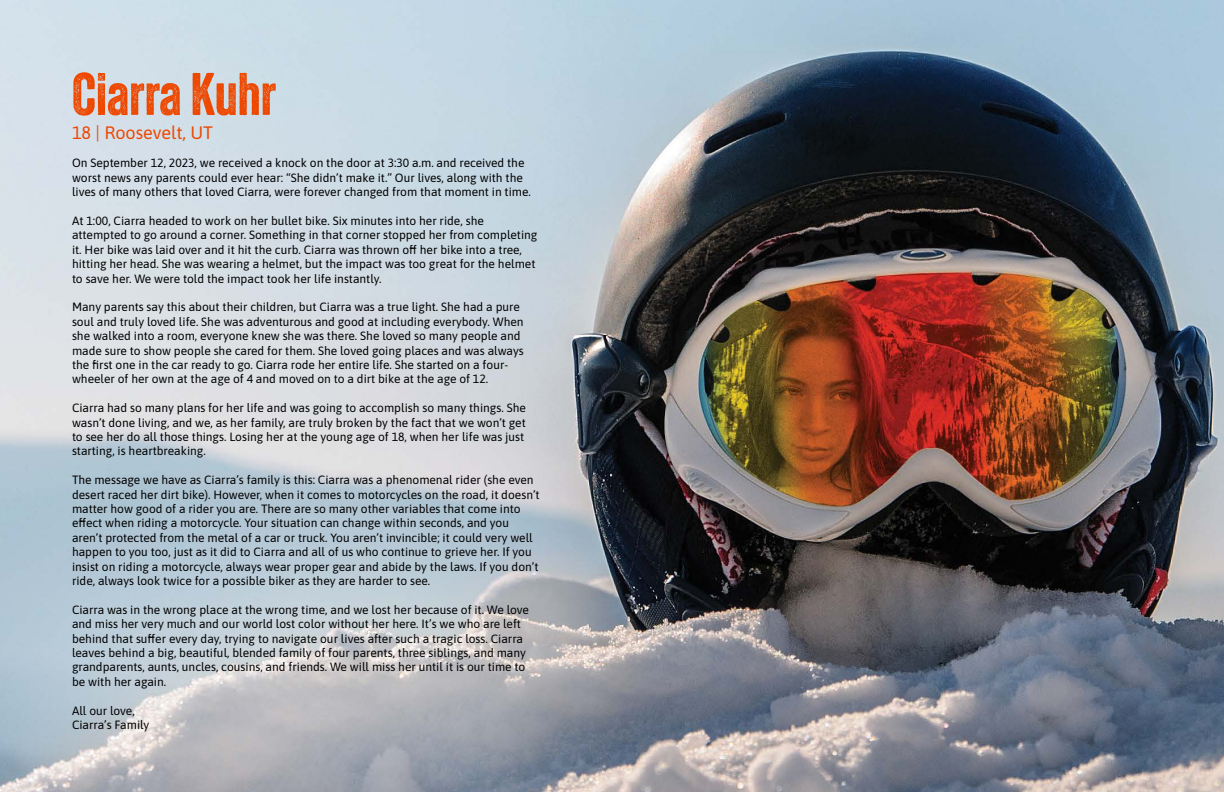
<style>
.page{position:relative;width:1224px;height:792px;background:#fff}
.page>*{position:absolute;margin:0;border:0;box-sizing:border-box;transform-origin:0 0}
.t1{font:58px "Veneer";color:#ee4800}
.t2{font:18px "Asap";color:#ee4800}
.t3{font:12px/14.4px "Asap";color:#000}
</style>
<div class="page">
<img style="left:0;top:0;width:1224px;height:792px">
<h1 class="t1" style="left:72px;top:59px;width:206px">Ciarra Kuhr</h1>
<h2 class="t2" style="left:72px;top:120px;width:143px">18 | Roosevelt, UT</h2>
<p class="t3" style="left:72px;top:155px;width:460px">On September 12, 2023, we received a knock on the door at 3:30 a.m. and received the worst news any parents could ever hear: “She didn’t make it.” Our lives, along with the lives of many others that loved Ciarra, were forever changed from that moment in time.</p>
<p class="t3" style="left:72px;top:213px;width:467px">At 1:00, Ciarra headed to work on her bullet bike. Six minutes into her ride, she attempted to go around a corner. Something in that corner stopped her from completing it. Her bike was laid over and it hit the curb. Ciarra was thrown off her bike into a tree, hitting her head. She was wearing a helmet, but the impact was too great for the helmet to save her. We were told the impact took her life instantly.</p>
<p class="t3" style="left:72px;top:299px;width:453px">Many parents say this about their children, but Ciarra was a true light. She had a pure soul and truly loved life. She was adventurous and good at including everybody. When she walked into a room, everyone knew she was there. She loved so many people and made sure to show people she cared for them. She loved going places and was always the first one in the car ready to go. Ciarra rode her entire life. She started on a four&shy;wheeler of her own at the age of 4 and moved on to a dirt bike at the age of 12.</p>
<p class="t3" style="left:72px;top:400px;width:455px">Ciarra had so many plans for her life and was going to accomplish so many things. She wasn’t done living, and we, as her family, are truly broken by the fact that we won’t get to see her do all those things. Losing her at the young age of 18, when her life was just starting, is heartbreaking.</p>
<p class="t3" style="left:72px;top:472px;width:469px">The message we have as Ciarra’s family is this: Ciarra was a phenomenal rider (she even desert raced her dirt bike). However, when it comes to motorcycles on the road, it doesn’t matter how good of a rider you are. There are so many other variables that come into effect when riding a motorcycle. Your situation can change within seconds, and you aren’t protected from the metal of a car or truck. You aren’t invincible; it could very well happen to you too, just as it did to Ciarra and all of us who continue to grieve her. If you insist on riding a motorcycle, always wear proper gear and abide by the laws. If you don’t ride, always look twice for a possible biker as they are harder to see.</p>
<p class="t3" style="left:72px;top:602px;width:459px">Ciarra was in the wrong place at the wrong time, and we lost her because of it. We love and miss her very much and our world lost color without her here. It’s we who are left behind that suffer every day, trying to navigate our lives after such a tragic loss. Ciarra leaves behind a big, beautiful, blended family of four parents, three siblings, and many grandparents, aunts, uncles, cousins, and friends. We will miss her until it is our time to be with her again.</p>
<p class="t3" style="left:72px;top:702px;width:79px">All our love,<br>Ciarra’s Family</p>
</div>
